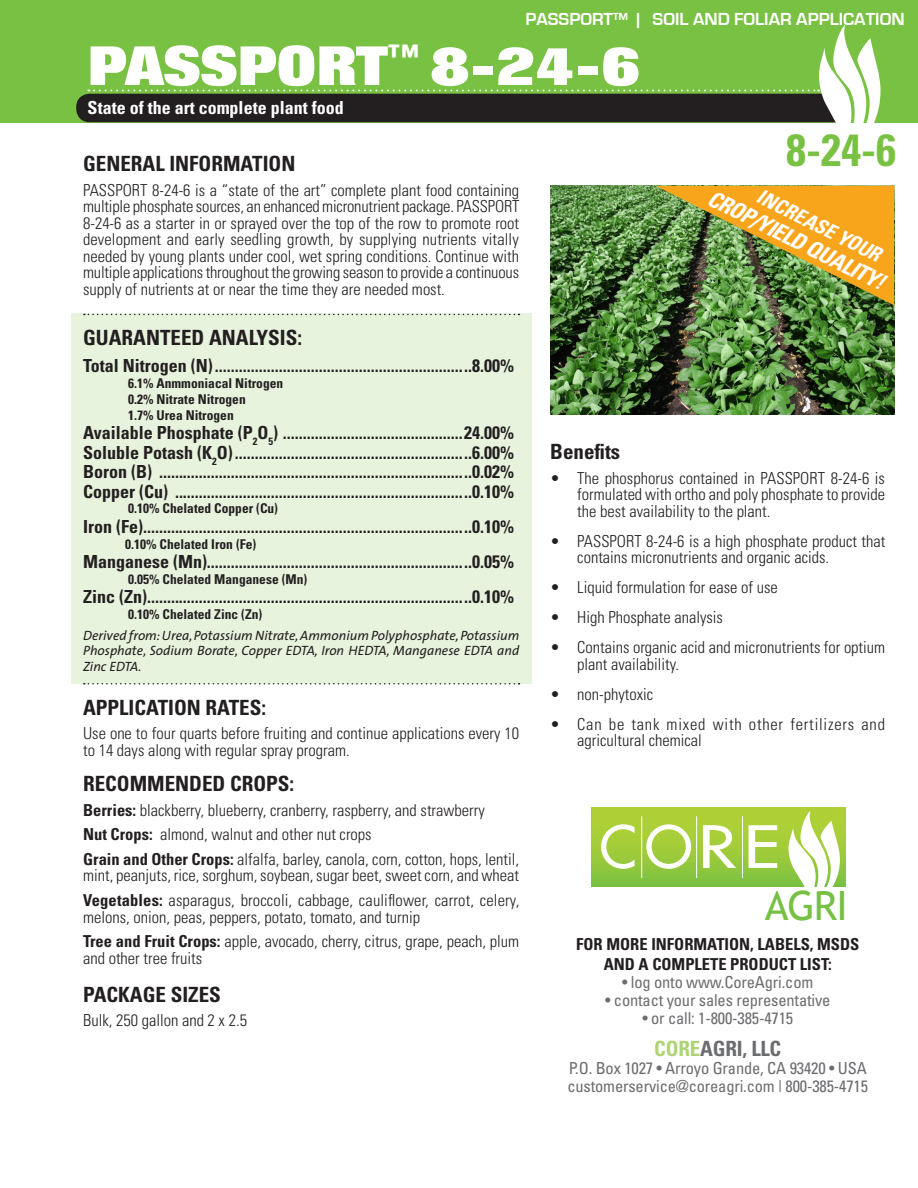
<style>
.page{position:relative;width:918px;height:1188px;background:#fff}
.page>*{position:absolute;margin:0;border:0;box-sizing:border-box;transform-origin:0 0}
.t1{font:56.7px "Futura";color:#fff}
.Product_Header{font:800 54px "Folio";color:#fff}
.Guaranteed_Analysis{font:700 condensed 45px "Univers";color:#79c142}
.t2{font:40.35px "Trebuchet MS";color:#76c043}
.small_text{font:italic 700 condensed 22.5px "Univers";color:#fff}
.SUBHEAD{font:700 condensed 21px "Univers";color:#231f20}
.address{font:700 condensed 21px "Univers";letter-spacing:-.01em;color:#6c6d70}
.small_text-2{font:italic 700 condensed 20.25px "Univers";color:#fff}
.Guaranteed_Analysis-2{font:700 condensed 18px "Univers";color:#231f20}
.SUBHEAD-2{font:700 18px "Eurostile";color:#fff}
.Product_Description{font:700 condensed 18px "Univers";color:#fff}
.Body_text{font:300 condensed 16.5px/16.5px "Univers";color:#231f20}
.address-2{font:condensed 16.5px/18px "Univers";letter-spacing:-.01em;color:#6c6d70}
.Body_text-2{font:300 condensed 16.5px/16.5px "Univers";letter-spacing:.05em;color:#231f20}
.address_SUBHEAD{font:700 condensed 16.5px/19.8px "Univers";color:#231f20;text-align:center}
.Guaranteed_Analysis-3{font:700 condensed 13.5px "Univers";color:#231f20}
.Small_Body_italic{font:italic 13.5px/15px "The Sans";color:#231f20}
.s1{font-weight:700}
.s2{color:#aed475}
</style>
<div class="page">
<div style="left:71px;top:314px;width:461px;height:370px;background:#e8f3de"></div>
<img style="left:550px;top:186px;width:344px;height:229px">
<svg style="left:656px;top:186px;width:238px;height:119px;background:#a89332"></svg>
<div style="left:0;top:0;width:918px;height:122px;background:#79c142"></div>
<div style="left:591px;top:808px;width:254px;height:78px;background:linear-gradient(to bottom,#b9d335,#84c340)"></div>
<hr style="left:641px;top:816px;width:1px;height:62px;background:#fff">
<hr style="left:696px;top:816px;width:1px;height:62px;background:#fff">
<hr style="left:742px;top:816px;width:1px;height:62px;background:#fff">
<svg style="left:789px;top:811px;width:51px;height:75px"></svg>
<svg style="left:88px;top:25px;width:793px;height:98px"></svg>
<svg style="left:84px;top:314px;width:435px;height:1px"></svg>
<svg style="left:84px;top:683px;width:435px;height:2px"></svg>
<p class="SUBHEAD-2" style="left:525px;top:10px;width:381px">PASSPORT™ | SOIL AND FOLIAR APPLICATION</p>
<p class="Product_Header" style="left:87px;top:35px;width:554px">PASSPORT<sup>™</sup> 8-24-6</p>
<p class="Product_Description" style="left:88px;top:96px;width:258px">State of the art complete plant food</p>
<p class="SUBHEAD" style="left:83px;top:151px;width:214px">GENERAL INFORMATION</p>
<p class="Body_text" style="left:83px;top:182px;width:438px;text-align:justify">PASSPORT 8-24-6 is a “state of the art” complete plant food containing multiple phosphate sources, an enhanced micronutrient package. PASSPORT 8-24-6 as a starter in or sprayed over the top of the row to promote root development and early seedling growth, by supplying nutrients vitally needed by young plants under cool, wet spring conditions. Continue with multiple applications throughout the growing season to provide a continuous supply of nutrients at or near the time they are needed most.</p>
<p class="SUBHEAD" style="left:83px;top:325px;width:220px">GUARANTEED ANALYSIS:</p>
<p class="Guaranteed_Analysis-2" style="left:83px;top:355px;width:432px">Total Nitrogen (N)................................................................8.00%</p>
<p class="Guaranteed_Analysis-3" style="left:128px;top:375px;width:157px">6.1% Anmmoniacal Nitrogen</p>
<p class="Guaranteed_Analysis-3" style="left:128px;top:391px;width:119px">0.2% Nitrate Nitrogen</p>
<p class="Guaranteed_Analysis-3" style="left:128px;top:407px;width:107px">1.7% Urea Nitrogen</p>
<p class="Guaranteed_Analysis-2" style="left:83px;top:422px;width:432px">Available Phosphate (P<sub>2</sub>O<sub>5</sub>) .............................................24.00%</p>
<p class="Guaranteed_Analysis-2" style="left:83px;top:441px;width:432px">Soluble Potash (K<sub>2</sub>O)...........................................................6.00%</p>
<p class="Guaranteed_Analysis-2" style="left:83px;top:461px;width:432px">Boron (B) ..............................................................................0.02%</p>
<p class="Guaranteed_Analysis-2" style="left:83px;top:480px;width:432px">Copper (Cu) ..........................................................................0.10%</p>
<p class="Guaranteed_Analysis-3" style="left:128px;top:500px;width:151px">0.10% Chelated Copper (Cu)</p>
<p class="Guaranteed_Analysis-2" style="left:83px;top:516px;width:432px">Iron (Fe)..................................................................................0.10%</p>
<p class="Guaranteed_Analysis-3" style="left:125px;top:536px;width:133px">0.10% Chelated Iron (Fe)</p>
<p class="Guaranteed_Analysis-2" style="left:83px;top:551px;width:432px">Manganese (Mn)..................................................................0.05%</p>
<p class="Guaranteed_Analysis-3" style="left:128px;top:571px;width:181px">0.05% Chelated Manganese (Mn)</p>
<p class="Guaranteed_Analysis-2" style="left:83px;top:586px;width:432px">Zinc (Zn).................................................................................0.10%</p>
<p class="Guaranteed_Analysis-3" style="left:128px;top:606px;width:136px">0.10% Chelated Zinc (Zn)</p>
<p class="Small_Body_italic" style="left:83px;top:627px;width:438px">Derived from: Urea, Potassium Nitrate, Ammonium Polyphosphate, Potassium<br>Phosphate, Sodium Borate, Copper EDTA, Iron HEDTA, Manganese EDTA and</p>
<p class="Small_Body_italic" style="left:83px;top:659px;width:60px">Zinc EDTA.</p>
<p class="SUBHEAD" style="left:83px;top:694px;width:185px">APPLICATION RATES:</p>
<p class="Body_text" style="left:83px;top:725px;width:438px">Use one to four quarts before fruiting and continue applications every 10 to 14 days along with regular spray program.</p>
<p class="SUBHEAD" style="left:83px;top:771px;width:213px">RECOMMENDED CROPS:</p>
<p class="Body_text" style="left:83px;top:801px;width:403px"><span class="s1">Berries:</span> blackberry, blueberry, cranberry, raspberry, and strawberry</p>
<p class="Body_text" style="left:83px;top:826px;width:290px"><span class="s1">Nut Crops:</span> almond, walnut and other nut crops</p>
<p class="Body_text" style="left:83px;top:851px;width:438px"><span class="s1">Grain and Other Crops:</span> alfalfa, barley, canola, corn, cotton, hops, lentil, mint, peanjuts, rice, sorghum, soybean, sugar beet, sweet corn, and wheat</p>
<p class="Body_text" style="left:83px;top:892px;width:438px"><span class="s1">Vegetables:</span> asparagus, broccoli, cabbage, cauliflower, carrot, celery, melons, onion, peas, peppers, potato, tomato, and turnip</p>
<p class="Body_text" style="left:83px;top:933px;width:438px"><span class="s1">Tree and Fruit Crops:</span> apple, avocado, cherry, citrus, grape, peach, plum and other tree fruits</p>
<p class="SUBHEAD" style="left:83px;top:981px;width:139px">PACKAGE SIZES</p>
<p class="Body_text" style="left:83px;top:1012px;width:165px">Bulk, 250 gallon and 2 x 2.5</p>
<p class="Guaranteed_Analysis" style="left:786px;top:123px;width:111px">8-24-6</p>
<p class="small_text-2" style="left:764px;top:184px;width:137px;rotate:27deg">INCREASE YOUR</p>
<p class="small_text" style="left:716px;top:184px;width:196px;rotate:27deg">CROP/YIELD QUALITY!</p>
<p class="SUBHEAD" style="left:550px;top:439px;width:71px">Benefits</p>
<p class="Body_text" style="left:577px;top:469px;width:310px;text-align:justify;text-indent:-27px">• The phosphorus contained in PASSPORT 8-24-6 is formulated with ortho and poly phosphate to provide the best availability to the plant.</p>
<p class="Body_text" style="left:577px;top:532px;width:310px;text-indent:-27px">• PASSPORT 8-24-6 is a high phosphate product that contains micronutrients and organic acids.</p>
<p class="Body_text" style="left:550px;top:579px;width:229px">• Liquid formulation for ease of use</p>
<p class="Body_text" style="left:550px;top:609px;width:174px">• High Phosphate analysis</p>
<p class="Body_text" style="left:577px;top:639px;width:309px;text-indent:-27px">• Contains organic acid and micronutrients for optium plant availability.</p>
<p class="Body_text" style="left:550px;top:685px;width:105px">• non-phytoxic</p>
<p class="Body_text-2" style="left:577px;top:715px;width:309px;text-indent:-27px">• Can be tank mixed with other fertilizers and agricultural chemical</p>
<p class="t1" style="left:599px;top:810px;width:183px">CORE</p>
<p class="t2" style="left:765px;top:882px;width:84px">AGRI</p>
<p class="address_SUBHEAD" style="left:576px;top:934px;width:285px">FOR MORE INFORMATION, LABELS, MSDS<br>AND A COMPLETE PRODUCT LIST:</p>
<p class="address-2" style="left:622px;top:973px;width:193px">• log onto www.CoreAgri.com</p>
<p class="address-2" style="left:605px;top:991px;width:227px">• contact your sales representative</p>
<p class="address-2" style="left:642px;top:1009px;width:152px">• or call: 1-800-385-4715</p>
<p class="address" style="left:654px;top:1035px;width:128px"><span class="s2">CORE</span>AGRI, LLC</p>
<p class="address-2" style="left:567px;top:1058px;width:302px">P.O. Box 1027 • Arroyo Grande, CA 93420 • USA customerservice@coreagri.com | 800-385-4715</p>
</div>
